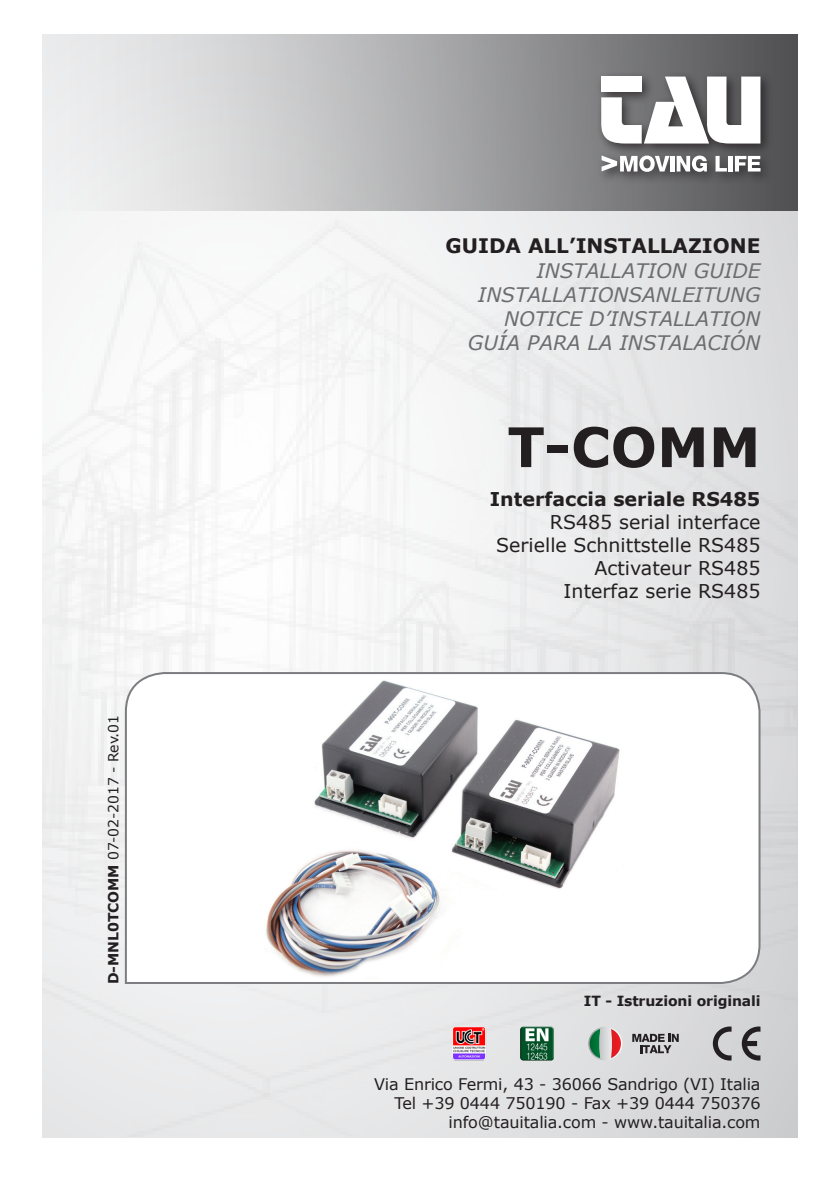
<style>
.page{position:relative;width:840px;height:1191px;background:#fff}
.page>*{position:absolute;margin:0;border:0;box-sizing:border-box;transform-origin:0 0}
.t1{font:700 54.6px "Verdana";color:#231f20}
.t2{font:italic 20px "Verdana";color:#6c6d70}
.t3{font:700 20px "Verdana";color:#231f20}
.t4{font:19px "Verdana";color:#231f20}
.t5{font:700 19px "Verdana";color:#231f20}
.t6{font:16px "Verdana";letter-spacing:-.01em;color:#231f20}
.t7{font:14px "Verdana";letter-spacing:-.01em;color:#231f20}
.t8{font:700 14px "Verdana";letter-spacing:-.01em;color:#231f20}
.s1{font-weight:700}
</style>
<div class="page">
<img style="left:43px;top:211px;width:754px;height:925px">
<div style="left:43px;top:34px;width:754px;height:177px;background:linear-gradient(to right,#fff,#555557)"></div>
<div style="left:595px;top:71px;width:178px;height:114px;background:#231f20;opacity:.75"></div>
<svg style="left:600px;top:77px;width:160px;height:66px"></svg>
<svg style="left:601px;top:155px;width:68px;height:17px"></svg>
<div style="left:669px;top:156px;width:5px;height:15px;background:#fff"></div>
<svg style="left:676px;top:156px;width:30px;height:16px"></svg>
<svg style="left:715px;top:156px;width:11px;height:15px"></svg>
<hr style="left:728px;top:156px;width:4px;height:15px;background:#fff">
<svg style="left:734px;top:156px;width:26px;height:15px"></svg>
<svg style="left:124px;top:671px;width:637px;height:314px"></svg>
<svg style="left:632px;top:1033px;width:46px;height:20px"></svg>
<svg style="left:589px;top:1028px;width:31px;height:31px"></svg>
<svg style="left:588px;top:1026px;width:34px;height:34px"></svg>
<img style="left:452px;top:1026px;width:34px;height:34px">
<img style="left:520px;top:1026px;width:34px;height:34px">
<svg style="left:712px;top:1026px;width:19px;height:34px"></svg>
<svg style="left:741px;top:1026px;width:19px;height:34px"></svg>
<p class="t7" style="left:104px;top:984px;width:271px;rotate:-90deg"><span class="s1">D-MNL0TCOMM</span> 07-02-2017 - Rev.01</p>
<p class="t3" style="left:445px;top:232px;width:316px">GUIDA ALL’INSTALLAZIONE</p>
<p class="t2" style="left:536px;top:256px;width:225px">INSTALLATION GUIDE</p>
<p class="t2" style="left:477px;top:280px;width:284px">INSTALLATIONSANLEITUNG</p>
<p class="t2" style="left:504px;top:304px;width:258px">NOTICE D’INSTALLATION</p>
<p class="t2" style="left:467px;top:328px;width:294px">GUÍA PARA LA INSTALACIÓN</p>
<p class="t1" style="left:507px;top:408px;width:254px">T-COMM</p>
<p class="t5" style="left:489px;top:486px;width:272px">Interfaccia seriale RS485</p>
<p class="t4" style="left:549px;top:509px;width:212px">RS485 serial interface</p>
<p class="t4" style="left:496px;top:532px;width:266px">Serielle Schnittstelle RS485</p>
<p class="t4" style="left:594px;top:555px;width:167px">Activateur RS485</p>
<p class="t4" style="left:563px;top:577px;width:198px">Interfaz serie RS485</p>
<p class="t8" style="left:583px;top:991px;width:178px">IT - Istruzioni originali</p>
<p class="t6" style="left:374px;top:1073px;width:387px">Via Enrico Fermi, 43 - 36066 Sandrigo (VI) Italia</p>
<p class="t6" style="left:394px;top:1092px;width:367px">Tel +39 0444 750190 - Fax +39 0444 750376</p>
<p class="t6" style="left:448px;top:1111px;width:313px">info@tauitalia.com - www.tauitalia.com</p>
</div>
